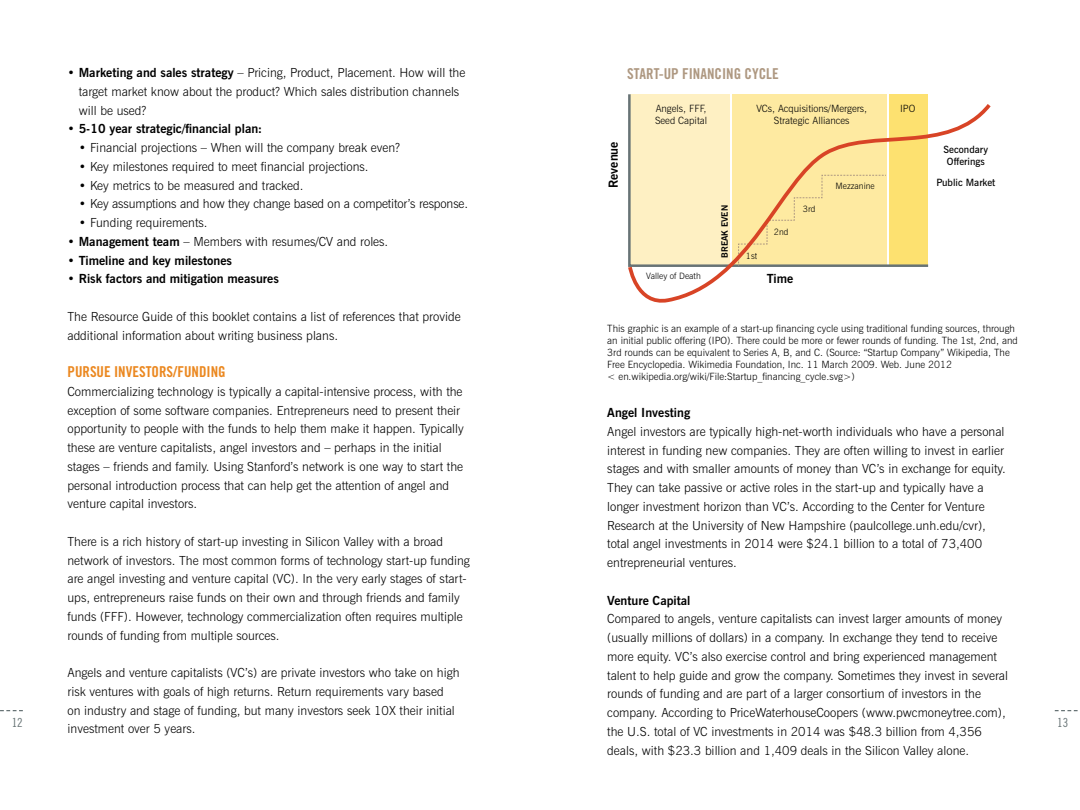
<style>
.page{position:relative;width:1080px;height:810px;background:#fff}
.page>*{position:absolute;margin:0;border:0;box-sizing:border-box;transform-origin:0 0}
.t1{font:15px "Trade Gothic Bold Cond Twenty";color:#eb8820}
.t2{font:15px "Trade Gothic Bold Cond Twenty";color:#ae9881}
.t3{font:300 12.5px/18.8px "News Gothic BT";color:#000}
.t4{font:700 12.5px "News Gothic BT";color:#000}
.t5{font:12.5px "Trade Gothic Cond Eighteen";color:#677375}
.t6{font:300 10px/12px "News Gothic BT";color:#000}
.t7{font:600 10px/12px "News Gothic BT";color:#000;text-align:center}
.t8{font:300 8.75px "News Gothic BT";color:#000}
.t9{font:700 8.75px "News Gothic BT";color:#000}
.s1{font-weight:700}
.s2{font-weight:300}
</style>
<div class="page">
<svg style="left:1055px;top:710px;width:23px;height:1px"></svg>
<svg style="left:0;top:710px;width:23px;height:1px"></svg>
<svg style="left:628px;top:94px;width:300px;height:6px;background:#fceaa6"></svg>
<svg style="left:628px;top:100px;width:363px;height:203px"></svg>
<p class="t3" style="left:79px;top:63px;width:388px;text-indent:-11px">• <span class="s1">Marketing and sales strategy</span> – Pricing, Product, Placement. How will the target market know about the product? Which sales distribution channels will be used?</p>
<p class="t4" style="left:68px;top:121px;width:196px"><span class="s2">•</span> 5-10 year strategic/financial plan:</p>
<p class="t3" style="left:79px;top:138px;width:323px">• Financial projections – When will the company break even?</p>
<p class="t3" style="left:79px;top:157px;width:291px">• Key milestones required to meet financial projections.</p>
<p class="t3" style="left:79px;top:176px;width:226px">• Key metrics to be measured and tracked.</p>
<p class="t3" style="left:79px;top:194px;width:391px">• Key assumptions and how they change based on a competitor’s response.</p>
<p class="t3" style="left:79px;top:213px;width:130px">• Funding requirements.</p>
<p class="t3" style="left:68px;top:232px;width:322px">• <span class="s1">Management team</span> – Members with resumes/CV and roles.</p>
<p class="t4" style="left:68px;top:252px;width:166px"><span class="s2">•</span> Timeline and key milestones</p>
<p class="t4" style="left:68px;top:271px;width:213px"><span class="s2">•</span> Risk factors and mitigation measures</p>
<p class="t3" style="left:68px;top:307px;width:395px">The Resource Guide of this booklet contains a list of references that provide additional information about writing business plans.</p>
<p class="t1" style="left:68px;top:363px;width:160px">PURSUE INVESTORS/FUNDING</p>
<p class="t3" style="left:68px;top:382px;width:398px">Commercializing technology is typically a capital-intensive process, with the exception of some software companies. Entrepreneurs need to present their opportunity to people with the funds to help them make it happen. Typically these are venture capitalists, angel investors and – perhaps in the initial stages – friends and family. Using Stanford’s network is one way to start the personal introduction process that can help get the attention of angel and venture capital investors.</p>
<p class="t3" style="left:68px;top:532px;width:404px">There is a rich history of start-up investing in Silicon Valley with a broad network of investors. The most common forms of technology start-up funding are angel investing and venture capital (VC). In the very early stages of start&shy;ups, entrepreneurs raise funds on their own and through friends and family funds (FFF). However, technology commercialization often requires multiple rounds of funding from multiple sources.</p>
<p class="t3" style="left:68px;top:663px;width:394px">Angels and venture capitalists (VC’s) are private investors who take on high risk ventures with goals of high returns. Return requirements vary based on industry and stage of funding, but many investors seek 10X their initial investment over 5 years.</p>
<p class="t2" style="left:627px;top:65px;width:153px">START-UP FINANCING CYCLE</p>
<p class="t6" style="left:655px;top:102px;width:54px">Angels, FFF,<br>Seed Capital</p>
<p class="t6" style="left:756px;top:102px;width:112px;text-align:center">VCs, Acquisitions/Mergers,<br>Strategic Alliances</p>
<p class="t6" style="left:900px;top:102px;width:17px">IPO</p>
<p class="t4" style="left:606px;top:188px;width:48px;rotate:-90deg">Revenue</p>
<p class="t7" style="left:944px;top:143px;width:46px">Secondary<br>Offerings</p>
<p class="t7" style="left:936px;top:176px;width:61px">Public Market</p>
<p class="t8" style="left:836px;top:181px;width:41px">Mezzanine</p>
<p class="t8" style="left:803px;top:204px;width:14px">3rd</p>
<p class="t9" style="left:719px;top:258px;width:54px;rotate:-90deg">BREAK EVEN</p>
<p class="t8" style="left:774px;top:226px;width:16px">2nd</p>
<p class="t8" style="left:746px;top:251px;width:13px">1st</p>
<p class="t8" style="left:646px;top:271px;width:56px">Valley of Death</p>
<p class="t4" style="left:767px;top:271px;width:28px">Time</p>
<p class="t6" style="left:607px;top:323px;width:412px">This graphic is an example of a start-up financing cycle using traditional funding sources, through an initial public offering (IPO). There could be more or fewer rounds of funding. The 1st, 2nd, and 3rd rounds can be equivalent to Series A, B, and C. (Source: “Startup Company” Wikipedia, The Free Encyclopedia. Wikimedia Foundation, Inc. 11 March 2009. Web. June 2012<br>&lt; en.wikipedia.org/wiki/File:Startup_financing_cycle.svg&gt;)</p>
<p class="t4" style="left:607px;top:405px;width:85px">Angel Investing</p>
<p class="t3" style="left:607px;top:422px;width:400px">Angel investors are typically high-net-worth individuals who have a personal interest in funding new companies. They are often willing to invest in earlier stages and with smaller amounts of money than VC’s in exchange for equity.<br>They can take passive or active roles in the start-up and typically have a longer investment horizon than VC’s. According to the Center for Venture Research at the University of New Hampshire (paulcollege.unh.edu/cvr), total angel investments in 2014 were $24.1 billion to a total of 73,400 entrepreneurial ventures.</p>
<p class="t4" style="left:607px;top:593px;width:85px">Venture Capital</p>
<p class="t3" style="left:607px;top:610px;width:402px">Compared to angels, venture capitalists can invest larger amounts of money (usually millions of dollars) in a company. In exchange they tend to receive more equity. VC’s also exercise control and bring experienced management talent to help guide and grow the company. Sometimes they invest in several rounds of funding and are part of a larger consortium of investors in the company. According to PriceWaterhouseCoopers (www.pwcmoneytree.com), the U.S. total of VC investments in 2014 was $48.3 billion from 4,356 deals, with $23.3 billion and 1,409 deals in the Silicon Valley alone.</p>
<p class="t5" style="left:12px;top:715px;width:13px">12</p>
<p class="t5" style="left:1057px;top:715px;width:13px">13</p>
</div>
